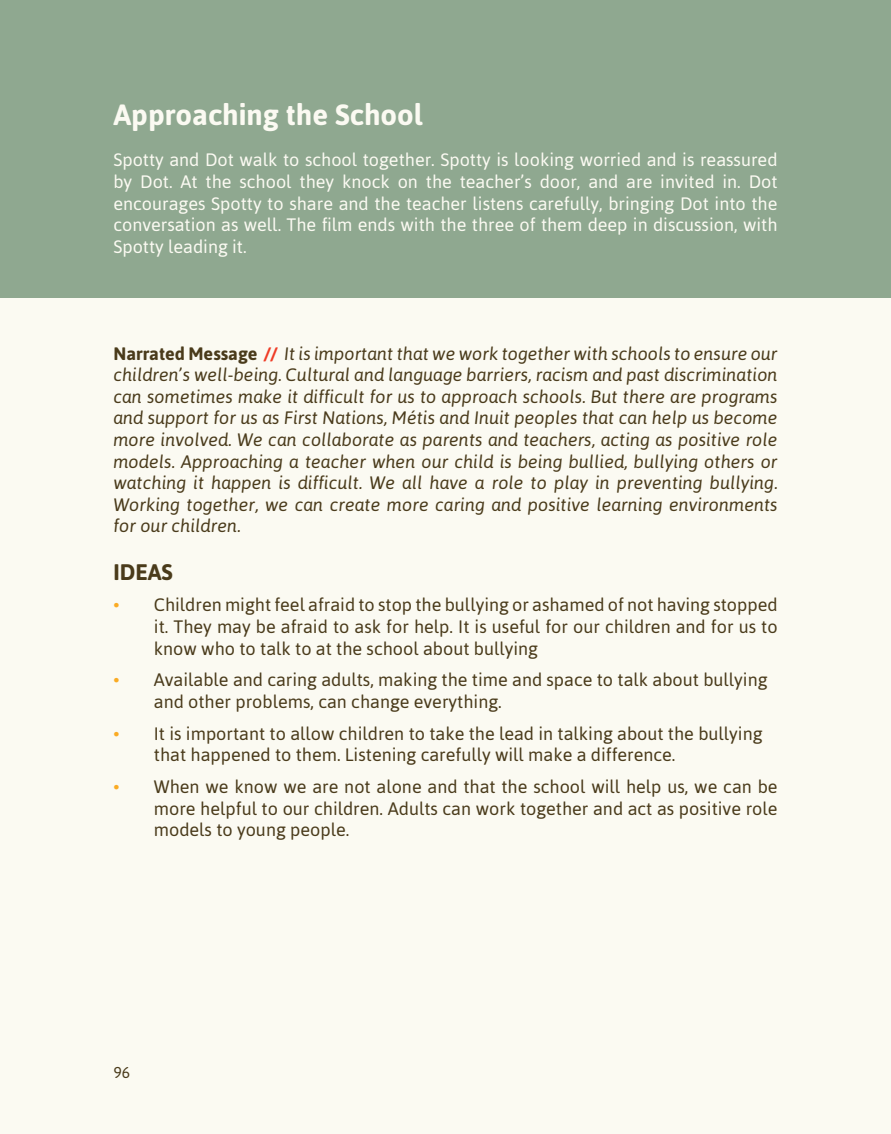
<style>
.page{position:relative;width:891px;height:1134px;background:#fbfaf2}
.page>*{position:absolute;margin:0;border:0;box-sizing:border-box;transform-origin:0 0}
.Header1{font:700 29.25px "Asap";color:#fbfaf2}
.t1{font:700 22.5px "Asap";color:#4a3b1b}
.t2{font:italic 18px/21.6px "Asap";color:#4a3b1b;text-align:justify}
.t3{font:18px/21.6px "Asap";color:#4a3b1b;text-align:justify}
.t4{font:18px/21.6px "Asap";color:#fbfaf2;text-align:justify}
.t5{font:15.75px "Asap";color:#4a3b1b}
.s1{font-weight:700;font-style:normal}
.s2{font-weight:700;font-style:normal;color:#ef3c26}
.s3{color:#faab24}
</style>
<div class="page">
<div style="left:0;top:0;width:891px;height:298px;background:#8fa890"></div>
<p class="Header1" style="left:113px;top:97px;width:311px">Approaching the School</p>
<p class="t4" style="left:113px;top:149px;width:666px">Spotty and Dot walk to school together. Spotty is looking worried and is reassured by Dot. At the school they knock on the teacher’s door, and are invited in. Dot encourages Spotty to share and the teacher listens carefully, bringing Dot into the conversation as well. The film ends with the three of them deep in discussion, with Spotty leading it.</p>
<p class="t2" style="left:113px;top:342px;width:666px"><span class="s1">Narrated Message</span> <span class="s2">//</span> It is important that we work together with schools to ensure our children’s well-being. Cultural and language barriers, racism and past discrimination can sometimes make it difficult for us to approach schools. But there are programs and support for us as First Nations, Métis and Inuit peoples that can help us become more involved. We can collaborate as parents and teachers, acting as positive role models. Approaching a teacher when our child is being bullied, bullying others or watching it happen is difficult. We all have a role to play in preventing bullying.<br>Working together, we can create more caring and positive learning environments for our children.</p>
<p class="t1" style="left:113px;top:559px;width:61px">IDEAS</p>
<p class="t3" style="left:154px;top:594px;width:625px;text-indent:-40px"><span class="s3">•</span> Children might feel afraid to stop the bullying or ashamed of not having stopped it. They may be afraid to ask for help. It is useful for our children and for us to know who to talk to at the school about bullying</p>
<p class="t3" style="left:154px;top:669px;width:615px;text-indent:-40px"><span class="s3">•</span> Available and caring adults, making the time and space to talk about bullying and other problems, can change everything.</p>
<p class="t3" style="left:154px;top:722px;width:610px;text-indent:-40px"><span class="s3">•</span> It is important to allow children to take the lead in talking about the bullying that happened to them. Listening carefully will make a difference.</p>
<p class="t3" style="left:154px;top:776px;width:625px;text-indent:-40px"><span class="s3">•</span> When we know we are not alone and that the school will help us, we can be more helpful to our children. Adults can work together and act as positive role models to young people.</p>
<p class="t5" style="left:113px;top:1063px;width:18px">96</p>
</div>
